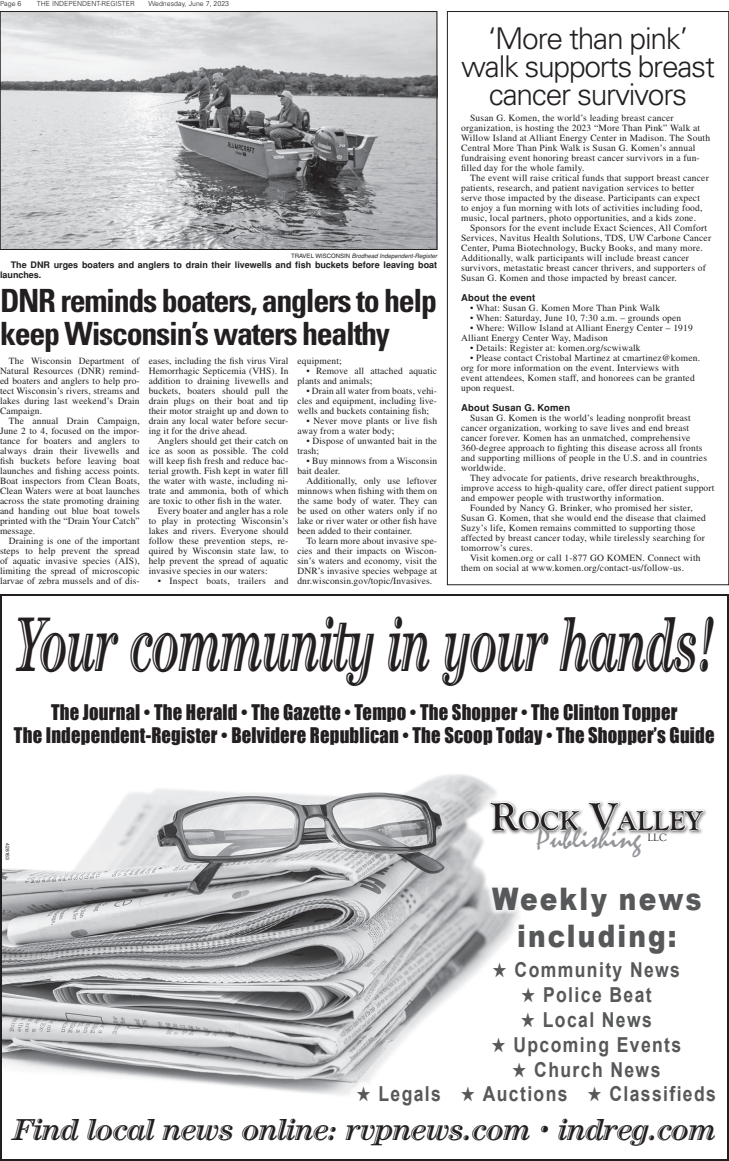
<style>
.page{position:relative;width:729px;height:1161px;background:#fff}
.page>*{position:absolute;margin:0;border:0;box-sizing:border-box;transform-origin:0 0}
.t1{font:italic 700 77.7px "Century Handtooled";letter-spacing:-.02em;color:#231f20;scale:.61 1}
.Headline{font:700 condensed 32px/32.4px "Univers";letter-spacing:-.04em;color:#231f20}
.t2{font:900 31.1px/37.5px "Arial";letter-spacing:.08em;color:#57585a;text-align:center;scale:.85 1}
.t3{font:31px "Mistral";color:#939598}
.t4{font:italic 700 30.4px "Century Handtooled";letter-spacing:-.02em;color:#231f20}
.Headline-2{font:300 30px/28px "Univers";letter-spacing:-.04em;color:#231f20;text-align:center}
.t5{font:700 28.2px "Goudy Old Style T";color:#231f20}
.t6{font:700 20.6px "Arial";letter-spacing:.08em;color:#57585a;scale:.85 1}
.t7{font:19.8px/23px "Impact";letter-spacing:.01em;color:#231f20;text-align:center;scale:.94 1}
.t8{font:10.8px "Goudy Old Style T";color:#231f20}
.Body_Copy{font:9.5px/10px "Times";letter-spacing:.02em;color:#231f20}
.In-copy_subhead{font:700 9.5px "Helvetica";letter-spacing:.02em;color:#231f20}
.Cutline_body{font:700 9px/10px "Helvetica";color:#231f20}
.t9{font:300 7px "Univers";color:#231f20}
.Credit_newspaper{font:italic 6px "Helvetica";color:#231f20}
.t10{font:5px "Helvetica";color:#231f20}
.s1{font-style:normal}
.s2{font-size:40.3px}
</style>
<div class="page">
<div style="left:447px;top:11px;width:282px;height:574px;border:1px solid #231f20"></div>
<img style="left:3px;top:774px;width:483px;height:284px">
<div style="left:468px;top:779px;width:261px;height:99px;background:#fff"></div>
<svg style="left:489px;top:801px;width:93px;height:32px"></svg>
<svg style="left:588px;top:801px;width:117px;height:33px"></svg>
<div style="left:349px;top:953px;width:375px;height:161px;background:#fff;opacity:.75"></div>
<div style="left:486px;top:881px;width:221px;height:79px;background:#fff"></div>
<svg style="left:0;top:594px;width:718px;height:139px"></svg>
<svg style="left:0;top:1058px;width:729px;height:103px"></svg>
<img style="left:2px;top:13px;width:433px;height:235px">
<div style="left:0;top:11px;width:437px;height:239px;border:1px solid #231f20"></div>
<p class="t9" style="left:0;top:-1px;width:23px">Page 6</p>
<p class="t9" style="left:37px;top:-1px;width:99px">THE INDEPENDENT-REGISTER</p>
<p class="t9" style="left:148px;top:-1px;width:82px">Wednesday, June 7, 2023</p>
<p class="Credit_newspaper" style="left:291px;top:253px;width:148px"><span class="s1">TRAVEL WISCONSIN</span> Brodhead Independent-Register</p>
<p class="Cutline_body" style="left:0;top:260px;width:439px;text-indent:11px">The DNR urges boaters and anglers to drain their livewells and fish buckets before leaving boat launches.</p>
<p class="Headline" style="left:0;top:285px;width:439px">DNR reminds boaters, anglers to help keep Wisconsin’s waters healthy</p>
<p class="Body_Copy" style="left:0;top:356px;width:141px;text-align:justify;text-indent:9px">The Wisconsin Department of Natural Resources (DNR) remind&shy;ed boaters and anglers to help pro&shy;tect Wisconsin’s rivers, streams and lakes during last weekend’s Drain Campaign.</p>
<p class="Body_Copy" style="left:0;top:416px;width:141px;text-align:justify;text-indent:9px">The annual Drain Campaign, June 2 to 4, focused on the impor&shy;tance for boaters and anglers to always drain their livewells and fish buckets before leaving boat launches and fishing access points.<br>Boat inspectors from Clean Boats, Clean Waters were at boat launches across the state promoting draining and handing out blue boat towels printed with the “Drain Your Catch” message.</p>
<p class="Body_Copy" style="left:0;top:536px;width:141px;text-align:justify;text-indent:9px">Draining is one of the important steps to help prevent the spread of aquatic invasive species (AIS), limiting the spread of microscopic larvae of zebra mussels and of dis-</p>
<p class="Body_Copy" style="left:149px;top:356px;width:141px;text-align:justify">eases, including the fish virus Viral Hemorrhagic Septicemia (VHS). In addition to draining livewells and buckets, boaters should pull the drain plugs on their boat and tip their motor straight up and down to drain any local water before secur&shy;ing it for the drive ahead.</p>
<p class="Body_Copy" style="left:149px;top:436px;width:141px;text-align:justify;text-indent:9px">Anglers should get their catch on ice as soon as possible. The cold will keep fish fresh and reduce bac&shy;terial growth. Fish kept in water fill the water with waste, including ni&shy;trate and ammonia, both of which are toxic to other fish in the water.</p>
<p class="Body_Copy" style="left:149px;top:506px;width:141px;text-align:justify;text-indent:9px">Every boater and angler has a role to play in protecting Wisconsin’s lakes and rivers. Everyone should follow these prevention steps, re&shy;quired by Wisconsin state law, to help prevent the spread of aquatic invasive species in our waters:</p>
<p class="Body_Copy" style="left:158px;top:576px;width:132px">• Inspect boats, trailers and</p>
<p class="Body_Copy" style="left:297px;top:356px;width:46px">equipment;</p>
<p class="Body_Copy" style="left:297px;top:366px;width:141px;text-indent:9px">• Remove all attached aquatic plants and animals;</p>
<p class="Body_Copy" style="left:297px;top:386px;width:141px;text-align:justify;text-indent:9px">• Drain all water from boats, vehi&shy;cles and equipment, including live&shy;wells and buckets containing fish;</p>
<p class="Body_Copy" style="left:297px;top:416px;width:141px;text-indent:9px">• Never move plants or live fish away from a water body;</p>
<p class="Body_Copy" style="left:297px;top:436px;width:141px;text-indent:9px">• Dispose of unwanted bait in the trash;</p>
<p class="Body_Copy" style="left:297px;top:456px;width:141px;text-indent:9px">• Buy minnows from a Wisconsin bait dealer.</p>
<p class="Body_Copy" style="left:297px;top:476px;width:141px;text-align:justify;text-indent:9px">Additionally, only use leftover minnows when fishing with them on the same body of water. They can be used on other waters only if no lake or river water or other fish have been added to their container.</p>
<p class="Body_Copy" style="left:297px;top:536px;width:141px;text-align:justify;text-indent:9px">To learn more about invasive spe&shy;cies and their impacts on Wiscon&shy;sin’s waters and economy, visit the DNR’s invasive species webpage at dnr.wisconsin.gov/topic/Invasives.</p>
<p class="Headline-2" style="left:461px;top:24px;width:255px">‘More than pink’ walk supports breast cancer survivors</p>
<p class="Body_Copy" style="left:461px;top:113px;width:251px;text-indent:9px">Susan G. Komen, the world’s leading breast cancer organization, is hosting the 2023 “More Than Pink” Walk at Willow Island at Alliant Energy Center in Madison. The South Central More Than Pink Walk is Susan G. Komen’s annual fundraising event honoring breast cancer survivors in a fun&shy;filled day for the whole family.</p>
<p class="Body_Copy" style="left:461px;top:173px;width:249px;text-indent:9px">The event will raise critical funds that support breast cancer patients, research, and patient navigation services to better serve those impacted by the disease. Participants can expect to enjoy a fun morning with lots of activities including food, music, local partners, photo opportunities, and a kids zone.</p>
<p class="Body_Copy" style="left:461px;top:223px;width:252px;text-indent:9px">Sponsors for the event include Exact Sciences, All Comfort Services, Navitus Health Solutions, TDS, UW Carbone Cancer Center, Puma Biotechnology, Bucky Books, and many more.<br>Additionally, walk participants will include breast cancer survivors, metastatic breast cancer thrivers, and supporters of Susan G. Komen and those impacted by breast cancer.</p>
<p class="In-copy_subhead" style="left:461px;top:292px;width:76px">About the event</p>
<p class="Body_Copy" style="left:470px;top:303px;width:192px">• What: Susan G. Komen More Than Pink Walk</p>
<p class="Body_Copy" style="left:470px;top:313px;width:213px">• When: Saturday, June 10, 7:30 a.m. – grounds open</p>
<p class="Body_Copy" style="left:461px;top:323px;width:233px;text-indent:9px">• Where: Willow Island at Alliant Energy Center – 1919<br>Alliant Energy Center Way, Madison</p>
<p class="Body_Copy" style="left:470px;top:343px;width:172px">• Details: Register at: komen.org/scwiwalk</p>
<p class="Body_Copy" style="left:461px;top:353px;width:240px;text-indent:9px">• Please contact Cristobal Martinez at cmartinez@komen. org for more information on the event. Interviews with event attendees, Komen staff, and honorees can be granted upon request.</p>
<p class="In-copy_subhead" style="left:461px;top:402px;width:110px">About Susan G. Komen</p>
<p class="Body_Copy" style="left:461px;top:413px;width:247px;text-indent:9px">Susan G. Komen is the world’s leading nonprofit breast cancer organization, working to save lives and end breast cancer forever. Komen has an unmatched, comprehensive 360-degree approach to fighting this disease across all fronts and supporting millions of people in the U.S. and in countries worldwide.</p>
<p class="Body_Copy" style="left:461px;top:473px;width:255px;text-indent:9px">They advocate for patients, drive research breakthroughs, improve access to high-quality care, offer direct patient support and empower people with trustworthy information.</p>
<p class="Body_Copy" style="left:461px;top:503px;width:246px;text-indent:9px">Founded by Nancy G. Brinker, who promised her sister, Susan G. Komen, that she would end the disease that claimed Suzy’s life, Komen remains committed to supporting those affected by breast cancer today, while tirelessly searching for tomorrow’s cures.</p>
<p class="Body_Copy" style="left:461px;top:553px;width:241px;text-indent:9px">Visit komen.org or call 1-877 GO KOMEN. Connect with them on social at www.komen.org/contact-us/follow-us.</p>
<p class="t1" style="left:15px;top:598px;width:1151px">Your community in your hands!</p>
<p class="t7" style="left:14px;top:700px;width:747px">The Journal • The Herald • The Gazette • Tempo • The Shopper • The Clinton Topper<br>The Independent-Register • Belvidere Republican • The Scoop Today • The Shopper’s Guide</p>
<p class="t10" style="left:10px;top:843px;width:18px;rotate:90deg">428163</p>
<p class="t5" style="left:490px;top:805px;width:214px"><span class="s2">R</span>OCK <span class="s2">V</span>ALLEY</p>
<p class="t3" style="left:537px;top:820px;width:106px">Publishing</p>
<p class="t8" style="left:647px;top:832px;width:21px">LLC</p>
<p class="t2" style="left:492px;top:880px;width:248px">Weekly news including:</p>
<p class="t6" style="left:493px;top:958px;width:222px">★ Community News</p>
<p class="t6" style="left:521px;top:983px;width:155px">★ Police Beat</p>
<p class="t6" style="left:521px;top:1008px;width:156px">★ Local News</p>
<p class="t6" style="left:491px;top:1033px;width:225px">★ Upcoming Events</p>
<p class="t6" style="left:512px;top:1058px;width:176px">★ Church News</p>
<p class="t6" style="left:357px;top:1083px;width:424px">★ Legals ★ Auctions ★ Classifieds</p>
<p class="t4" style="left:13px;top:1112px;width:704px">Find local news online: rvpnews.com • indreg.com</p>
</div>
